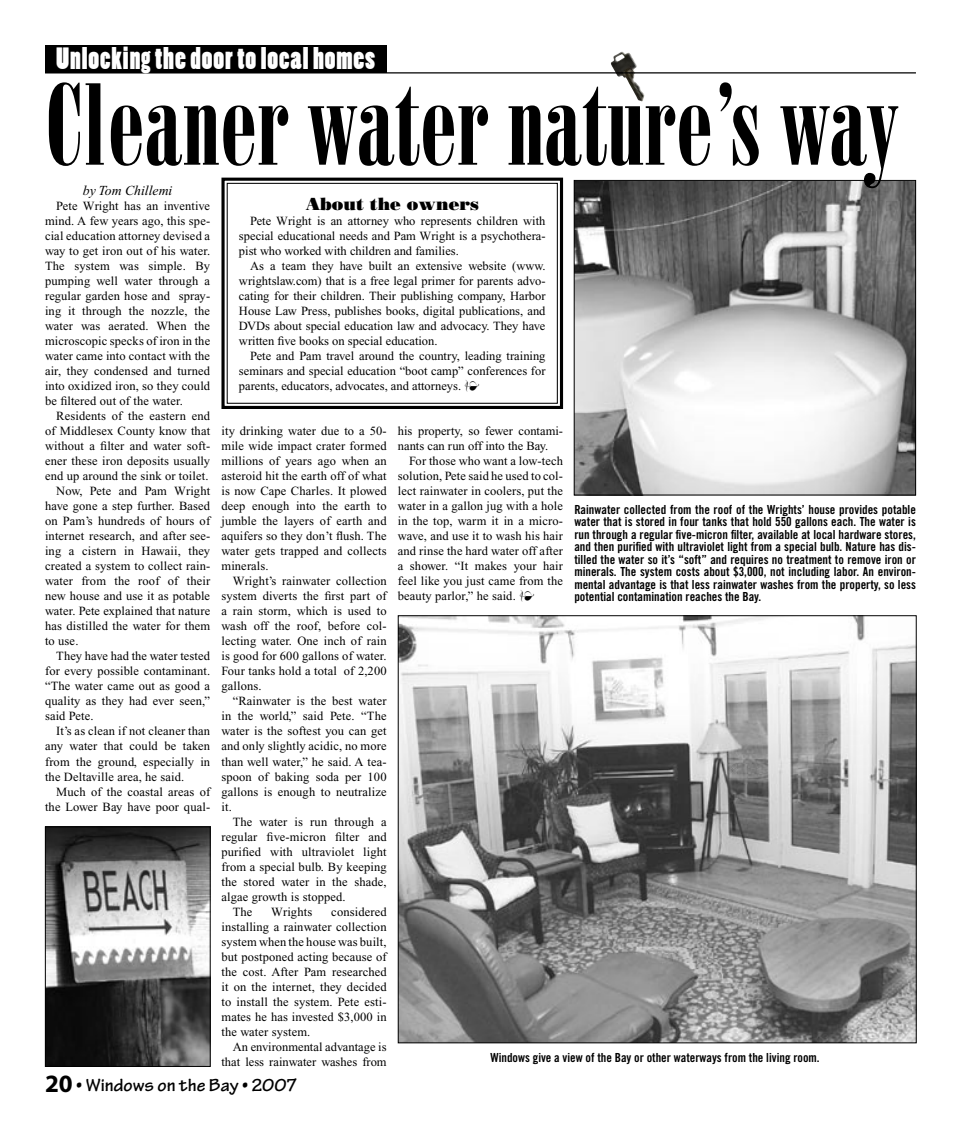
<style>
.page{position:relative;width:961px;height:1137px;background:#fff}
.page>*{position:absolute;margin:0;border:0;box-sizing:border-box;transform-origin:0 0}
.headline{font:112.5px "Bodoni Poster Compressed";color:#000}
.t1{font:28.75px "Poplar Std";letter-spacing:.03em;color:#fff}
.t2{font:18.75px "Tekton MM 503 488";color:#000}
.News__Times_New_Rom_PS{font:17.5px "Bodoni Poster";color:#000}
.byline{font:italic 13.75px "Times New Roman";color:#000}
.News__Times_New_Rom_PS-2{font:12.5px/15px "Times New Roman";letter-spacing:.01em;color:#000;text-align:justify}
.Cutlines{font:12.5px/12.5px "Trade Gothic Bold Cond Twenty";color:#000;text-align:justify}
.s1{font-family:"Myriad";font-weight:700;font-size:25px}
</style>
<div class="page">
<img style="left:610px;top:51px;width:34px;height:51px">
<hr style="left:45px;top:72px;width:870px;height:1px;background:#000">
<div style="left:45px;top:45px;width:341px;height:28px;background:#000"></div>
<img style="left:575px;top:182px;width:338px;height:311px">
<div style="left:573px;top:180px;width:342px;height:315px;border:1px solid #000"></div>
<img style="left:400px;top:617px;width:514px;height:424px">
<img style="left:47px;top:828px;width:161px;height:236px">
<div style="left:45px;top:826px;width:165px;height:240px;border:1px solid #000"></div>
<svg style="left:221px;top:177px;width:343px;height:232px"></svg>
<div style="left:226px;top:183px;width:331px;height:221px;border:1px solid #000"></div>
<svg style="left:465px;top:379px;width:14px;height:13px"></svg>
<p class="t1" style="left:56px;top:42px;width:320px">Unlocking the door to local homes</p>
<p class="headline" style="left:45px;top:60px;width:854px">Cleaner water nature’s way</p>
<p class="News__Times_New_Rom_PS" style="left:305px;top:193px;width:175px">About the owners</p>
<p class="News__Times_New_Rom_PS-2" style="left:239px;top:213px;width:308px;text-indent:11px">Pete Wright is an attorney who represents children with special educational needs and Pam Wright is a psychothera&shy;pist who worked with children and families.</p>
<p class="News__Times_New_Rom_PS-2" style="left:239px;top:258px;width:308px;text-indent:11px">As a team they have built an extensive website (www. wrightslaw.com) that is a free legal primer for parents advo&shy;cating for their children. Their publishing company, Harbor House Law Press, publishes books, digital publications, and DVDs about special education law and advocacy. They have written five books on special education.</p>
<p class="News__Times_New_Rom_PS-2" style="left:239px;top:348px;width:308px;text-indent:11px">Pete and Pam travel around the country, leading training seminars and special education “boot camp” conferences for parents, educators, advocates, and attorneys.</p>
<p class="byline" style="left:83px;top:183px;width:91px">by Tom Chillemi</p>
<p class="News__Times_New_Rom_PS-2" style="left:45px;top:198px;width:167px;text-indent:11px">Pete Wright has an inventive mind. A few years ago, this spe&shy;cial education attorney devised a way to get iron out of his water.<br>The system was simple. By pumping well water through a regular garden hose and spray&shy;ing it through the nozzle, the water was aerated. When the microscopic specks of iron in the water came into contact with the air, they condensed and turned into oxidized iron, so they could be filtered out of the water.</p>
<p class="News__Times_New_Rom_PS-2" style="left:45px;top:408px;width:167px;text-indent:11px">Residents of the eastern end of Middlesex County know that without a filter and water soft&shy;ener these iron deposits usually end up around the sink or toilet.</p>
<p class="News__Times_New_Rom_PS-2" style="left:45px;top:483px;width:167px;text-indent:11px">Now, Pete and Pam Wright have gone a step further. Based on Pam’s hundreds of hours of internet research, and after see&shy;ing a cistern in Hawaii, they created a system to collect rain&shy;water from the roof of their new house and use it as potable water. Pete explained that nature has distilled the water for them to use.</p>
<p class="News__Times_New_Rom_PS-2" style="left:45px;top:648px;width:166px;text-indent:11px">They have had the water tested for every possible contaminant. “The water came out as good a quality as they had ever seen,” said Pete.</p>
<p class="News__Times_New_Rom_PS-2" style="left:45px;top:723px;width:167px;text-indent:11px">It’s as clean if not cleaner than any water that could be taken from the ground, especially in the Deltaville area, he said.</p>
<p class="News__Times_New_Rom_PS-2" style="left:45px;top:783px;width:167px;text-align:right">Much of the coastal areas of the Lower Bay have poor qual-</p>
<p class="News__Times_New_Rom_PS-2" style="left:221px;top:423px;width:167px">ity drinking water due to a 50- mile wide impact crater formed millions of years ago when an asteroid hit the earth off of what is now Cape Charles. It plowed deep enough into the earth to jumble the layers of earth and aquifers so they don’t flush. The water gets trapped and collects minerals.</p>
<p class="News__Times_New_Rom_PS-2" style="left:221px;top:573px;width:167px;text-indent:11px">Wright’s rainwater collection system diverts the first part of a rain storm, which is used to wash off the roof, before col&shy;lecting water. One inch of rain is good for 600 gallons of water.<br>Four tanks hold a total of 2,200 gallons.</p>
<p class="News__Times_New_Rom_PS-2" style="left:221px;top:693px;width:167px;text-indent:11px">“Rainwater is the best water in the world,” said Pete. “The water is the softest you can get and only slightly acidic, no more than well water,” he said. A tea&shy;spoon of baking soda per 100 gallons is enough to neutralize it.</p>
<p class="News__Times_New_Rom_PS-2" style="left:221px;top:813px;width:167px;text-indent:11px">The water is run through a regular five-micron filter and purified with ultraviolet light from a special bulb. By keeping the stored water in the shade, algae growth is stopped.</p>
<p class="News__Times_New_Rom_PS-2" style="left:233px;top:903px;width:21px">The</p>
<p class="News__Times_New_Rom_PS-2" style="left:271px;top:903px;width:43px">Wrights</p>
<p class="News__Times_New_Rom_PS-2" style="left:398px;top:423px;width:167px">his property, so fewer contami&shy;nants can run off into the Bay.</p>
<p class="News__Times_New_Rom_PS-2" style="left:398px;top:453px;width:167px;text-indent:11px">For those who want a low-tech solution, Pete said he used to col&shy;lect rainwater in coolers, put the water in a gallon jug with a hole in the top, warm it in a micro&shy;wave, and use it to wash his hair and rinse the hard water off after a shower. “It makes your hair feel like you just came from the beauty parlor,” he said.</p>
<p class="Cutlines" style="left:574px;top:503px;width:343px">Rainwater collected from the roof of the Wrights’ house provides potable water that is stored in four tanks that hold 550 gallons each. The water is run through a regular five-micron filter, available at local hardware stores, and then purified with ultraviolet light from a special bulb. Nature has dis&shy;tilled the water so it’s “soft” and requires no treatment to remove iron or minerals. The system costs about $3,000, not including labor. An environ&shy;mental advantage is that less rainwater washes from the property, so less potential contamination reaches the Bay.</p>
<p class="News__Times_New_Rom_PS-2" style="left:221px;top:903px;width:167px;text-indent:110px">considered installing a rainwater collection system when the house was built, but postponed acting because of the cost. After Pam researched it on the internet, they decided to install the system. Pete esti&shy;mates he has invested $3,000 in the water system.</p>
<p class="News__Times_New_Rom_PS-2" style="left:221px;top:1038px;width:167px;text-align:right">An environmental advantage is that less rainwater washes from</p>
<p class="Cutlines" style="left:490px;top:1050px;width:331px">Windows give a view of the Bay or other waterways from the living room.</p>
<h3 class="t2" style="left:45px;top:1074px;width:252px"><span class="s1">20</span> • Windows on the Bay • 2007</h3>
</div>
